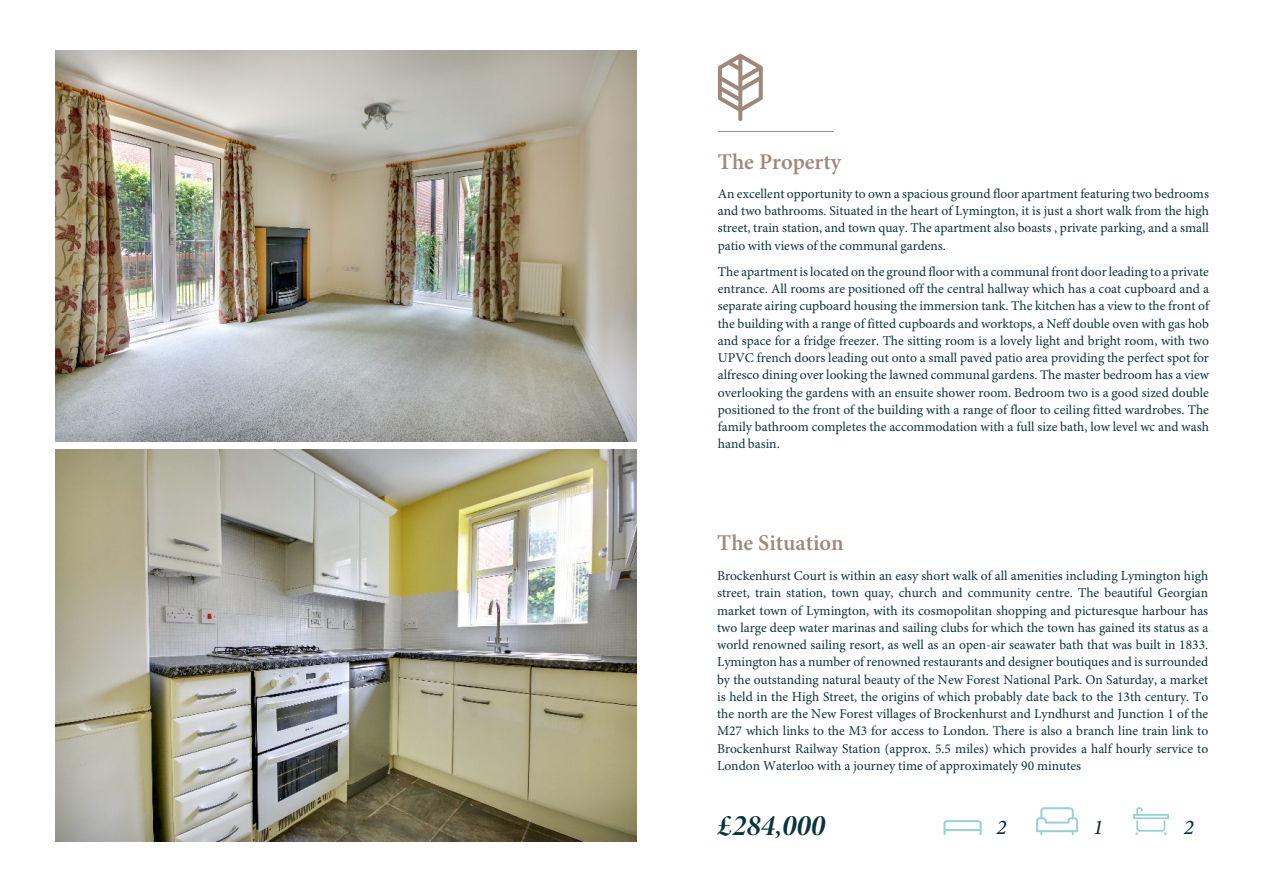
<style>
.page{position:relative;width:1263px;height:893px;background:#fff}
.page>*{position:absolute;margin:0;border:0;box-sizing:border-box;transform-origin:0 0}
.t1{font:30px "Minion Pro Bold It Disp";color:#0b333d}
.t2{font:600 22.5px "Minion Pro";color:#9e887b}
.t3{font:italic 500 21px "Minion Pro";color:#0b333d}
.t4{font:13.5px/17.2px "Minion Pro";color:#0b333d;text-align:justify}
</style>
<div class="page">
<hr style="left:718px;top:131px;width:116px;height:1px;background:#9e887b">
<svg style="left:718px;top:54px;width:45px;height:67px"></svg>
<svg style="left:1133px;top:807px;width:36px;height:28px"></svg>
<svg style="left:1036px;top:807px;width:42px;height:28px"></svg>
<svg style="left:943px;top:820px;width:39px;height:15px"></svg>
<hr style="left:944px;top:829px;width:37px;height:2px;background:#98d2d4">
<img style="left:56px;top:50px;width:580px;height:391px">
<img style="left:56px;top:450px;width:580px;height:391px">
<h2 class="t2" style="left:718px;top:152px;width:125px">The Property</h2>
<p class="t4" style="left:718px;top:186px;width:493px">An excellent opportunity to own a spacious ground floor apartment featuring two bedrooms and two bathrooms. Situated in the heart of Lymington, it is just a short walk from the high street, train station, and town quay. The apartment also boasts , private parking, and a small patio with views of the communal gardens.</p>
<p class="t4" style="left:718px;top:264px;width:493px">The apartment is located on the ground floor with a communal front door leading to a private entrance. All rooms are positioned off the central hallway which has a coat cupboard and a separate airing cupboard housing the immersion tank. The kitchen has a view to the front of the building with a range of fitted cupboards and worktops, a Neff double oven with gas hob and space for a fridge freezer. The sitting room is a lovely light and bright room, with two UPVC french doors leading out onto a small paved patio area providing the perfect spot for alfresco dining over looking the lawned communal gardens. The master bedroom has a view overlooking the gardens with an ensuite shower room. Bedroom two is a good sized double positioned to the front of the building with a range of floor to ceiling fitted wardrobes. The family bathroom completes the accommodation with a full size bath, low level wc and wash hand basin.</p>
<h2 class="t2" style="left:717px;top:533px;width:128px">The Situation</h2>
<p class="t4" style="left:717px;top:568px;width:493px">Brockenhurst Court is within an easy short walk of all amenities including Lymington high street, train station, town quay, church and community centre. The beautiful Georgian market town of Lymington, with its cosmopolitan shopping and picturesque harbour has two large deep water marinas and sailing clubs for which the town has gained its status as a world renowned sailing resort, as well as an open-air seawater bath that was built in 1833.<br>Lymington has a number of renowned restaurants and designer boutiques and is surrounded by the outstanding natural beauty of the New Forest National Park. On Saturday, a market is held in the High Street, the origins of which probably date back to the 13th century. To the north are the New Forest villages of Brockenhurst and Lyndhurst and Junction 1 of the M27 which links to the M3 for access to London. There is also a branch line train link to Brockenhurst Railway Station (approx. 5.5 miles) which provides a half hourly service to London Waterloo with a journey time of approximately 90 minutes</p>
<h1 class="t1" style="left:718px;top:813px;width:109px">£284,000</h1>
<h3 class="t3" style="left:997px;top:819px;width:12px">2</h3>
<h3 class="t3" style="left:1093px;top:819px;width:12px">1</h3>
<h3 class="t3" style="left:1184px;top:819px;width:12px">2</h3>
</div>
